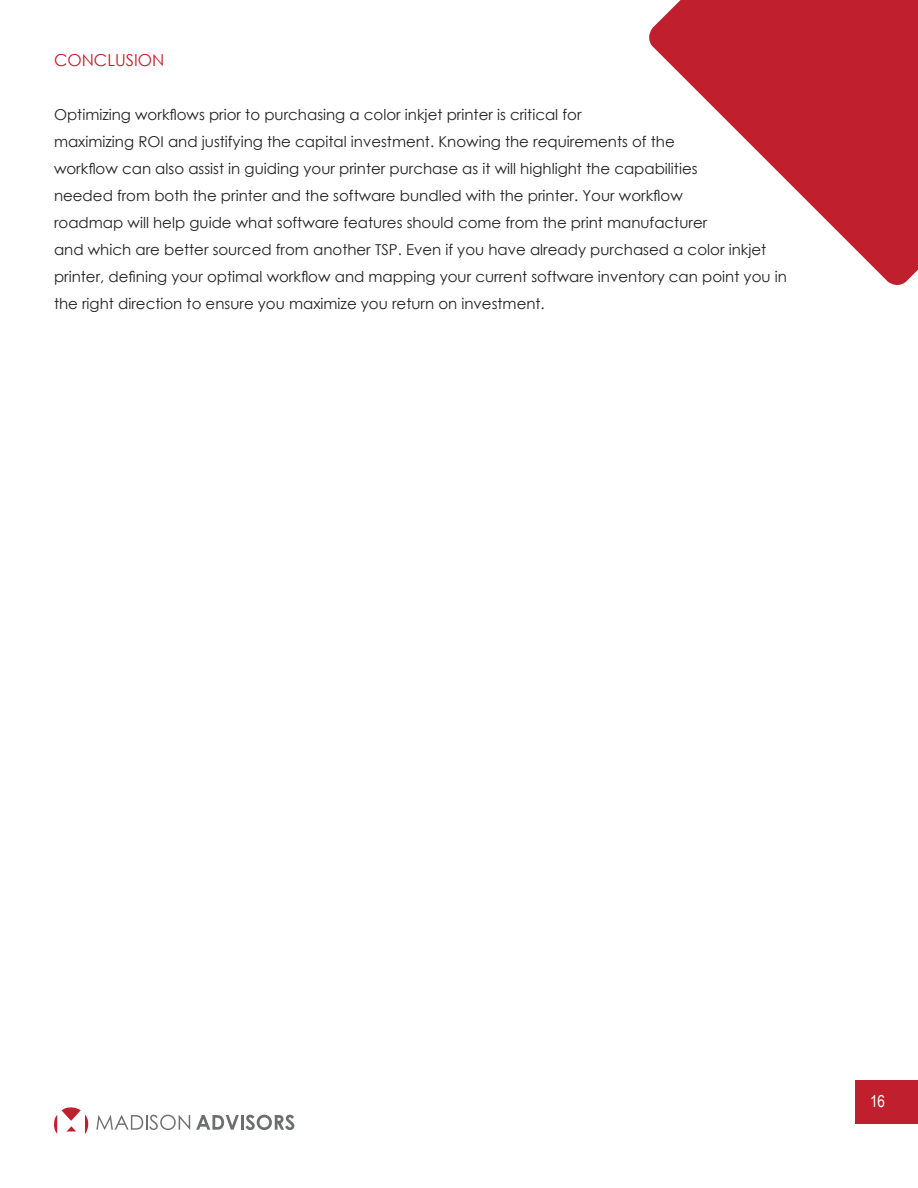
<style>
.page{position:relative;width:918px;height:1188px;background:#fff}
.page>*{position:absolute;margin:0;border:0;box-sizing:border-box;transform-origin:0 0}
.t1{font:16.5px "Century Gothic";color:#c01f2e}
.t2{font:16.5px "Arial Narrow";color:#fff}
.t3{font:15px/27px "Century Gothic";color:#231f20}
</style>
<div class="page">
<div style="left:855px;top:1080px;width:63px;height:44px;background:#c01f2e"></div>
<svg style="left:54px;top:1107px;width:35px;height:27px"></svg>
<svg style="left:96px;top:1115px;width:94px;height:15px"></svg>
<svg style="left:196px;top:1115px;width:43px;height:15px"></svg>
<hr style="left:241px;top:1115px;width:3px;height:15px;background:#6d6e71">
<svg style="left:246px;top:1115px;width:48px;height:15px"></svg>
<svg style="left:649px;top:0;width:269px;height:285px;fill:#c01f2e"></svg>
<p class="t1" style="left:54px;top:49px;width:112px">CONCLUSION</p>
<p class="t3" style="left:54px;top:101px;width:734px">Optimizing workflows prior to purchasing a color inkjet printer is critical for<br>maximizing ROI and justifying the capital investment. Knowing the requirements of the<br>workflow can also assist in guiding your printer purchase as it will highlight the capabilities<br>needed from both the printer and the software bundled with the printer. Your workflow<br>roadmap will help guide what software features should come from the print manufacturer<br>and which are better sourced from another TSP. Even if you have already purchased a color inkjet printer, defining your optimal workflow and mapping your current software inventory can point you in the right direction to ensure you maximize you return on investment.</p>
<p class="t2" style="left:870px;top:1089px;width:17px">16</p>
</div>
